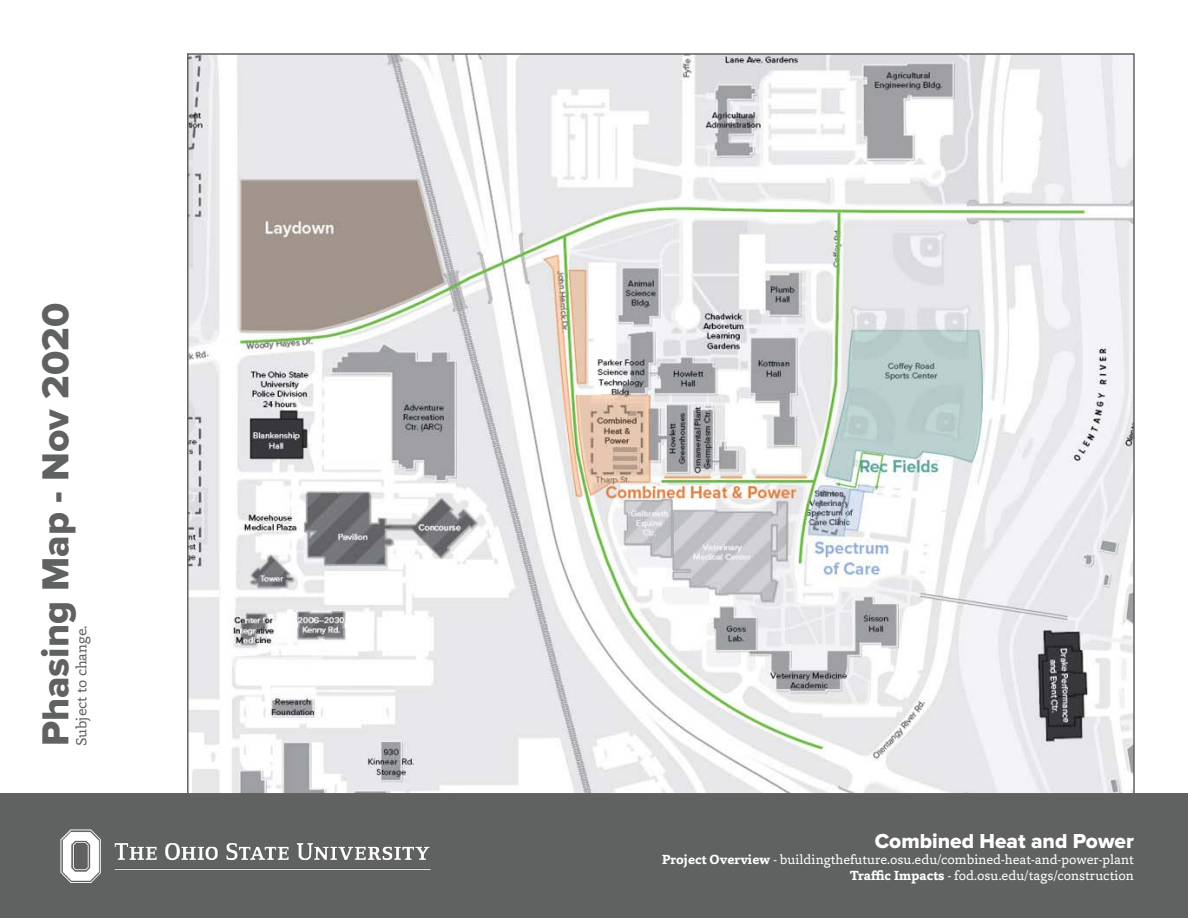
<style>
.page{position:relative;width:1188px;height:918px;background:#fff}
.page>*{position:absolute;margin:0;border:0;box-sizing:border-box;transform-origin:0 0}
.t1{font:39px "Proxima Nova Extrabld";color:#606161}
.t2{font:21px "Proxima Nova Extrabld";color:#fff}
.t3{font:15px "Capita";color:#606161}
.t4{font:13.5px "Capita";color:#fff}
.s1{font-weight:700}
</style>
<div class="page">
<div style="left:0;top:794px;width:1188px;height:124px;background:#606161"></div>
<img style="left:61px;top:829px;width:370px;height:54px">
<img style="left:190px;top:56px;width:942px;height:736px">
<p class="t1" style="left:33px;top:746px;width:445px;rotate:-90deg">Phasing Map - Nov 2020</p>
<p class="t3" style="left:72px;top:746px;width:122px;rotate:-90deg">Subject to change.</p>
<p class="t2" style="left:875px;top:829px;width:261px">Combined Heat and Power</p>
<p class="t4" style="left:662px;top:851px;width:473px"><span class="s1">Project Overview</span> - buildingthefuture.osu.edu/combined-heat-and-power-plant</p>
<p class="t4" style="left:850px;top:867px;width:286px"><span class="s1">Traffic Impacts</span> - fod.osu.edu/tags/construction</p>
</div>
